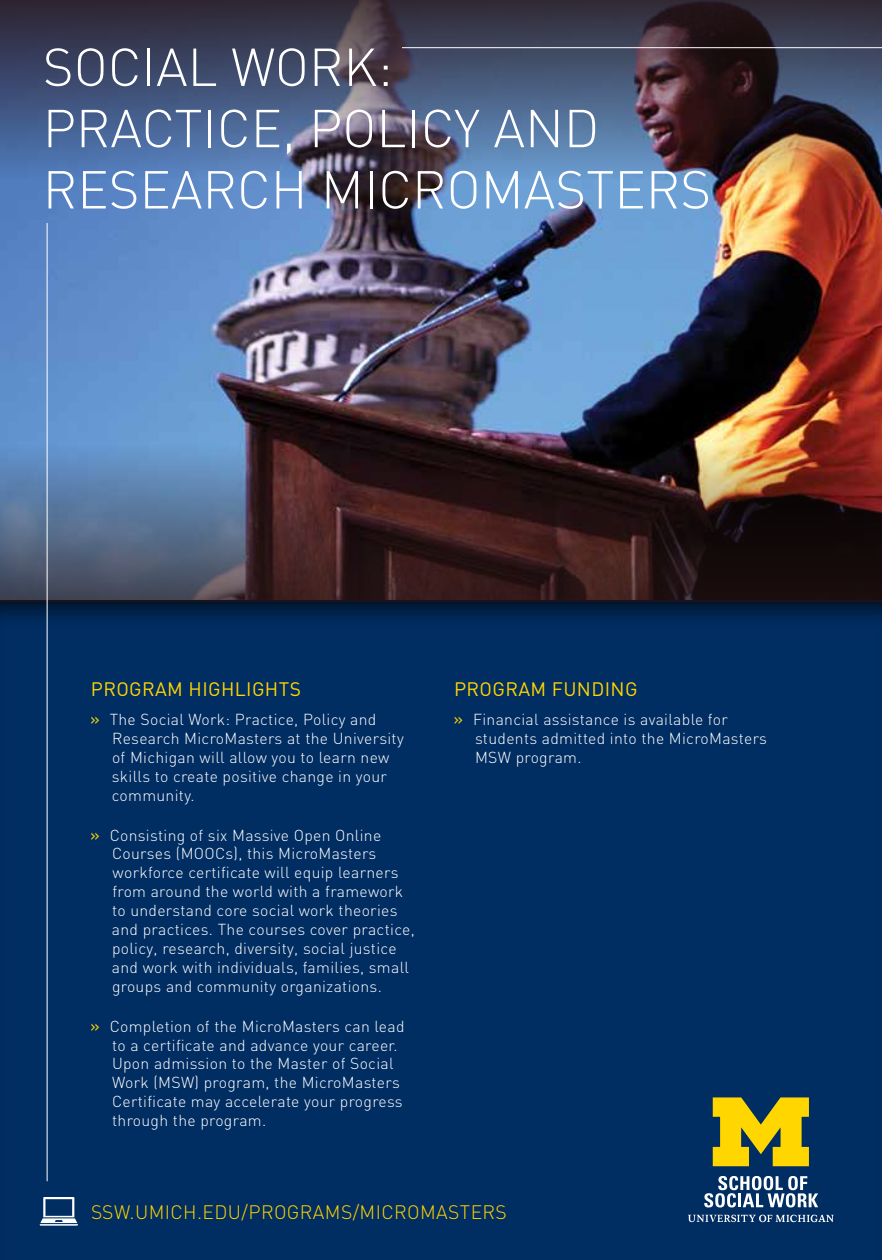
<style>
.page{position:relative;width:882px;height:1260px;background:#fff}
.page>*{position:absolute;margin:0;border:0;box-sizing:border-box;transform-origin:0 0}
.t1{font:300 52.5px/61.2px "DIN";color:#fff}
.t2{font:300 19.25px "DIN";letter-spacing:.02em;color:#ffd600}
.t3{font:19.25px "DIN";letter-spacing:.02em;color:#ffd600}
.t4{font:300 15.75px/18.9px "DIN";letter-spacing:.02em;color:#fff}
.s1{font-weight:400;font-size:17.5px;color:#ffd600}
</style>
<div class="page">
<img style="left:0;top:179px;width:882px;height:265px">
<div style="left:0;top:600px;width:882px;height:660px;background:#002d62"></div>
<img style="left:0;top:0;width:882px;height:179px">
<hr style="left:402px;top:47px;width:480px;height:1px;background:#fff">
<svg style="left:40px;top:1197px;width:38px;height:29px"></svg>
<svg style="left:0;top:444px;width:882px;height:158px"></svg>
<hr style="left:47px;top:223px;width:1px;height:958px;background:#fff">
<svg style="left:704px;top:1176px;width:114px;height:31px"></svg>
<svg style="left:688px;top:1215px;width:146px;height:7px"></svg>
<svg style="left:713px;top:1097px;width:96px;height:69px"></svg>
<h1 class="t1" style="left:43px;top:36px;width:670px">SOCIAL WORK:<br>PRACTICE, POLICY AND<br>RESEARCH MICROMASTERS</h1>
<p class="t3" style="left:91px;top:677px;width:212px">PROGRAM HIGHLIGHTS</p>
<p class="t4" style="left:112px;top:710px;width:294px;text-indent:-22px"><span class="s1">»</span> The Social Work: Practice, Policy and Research MicroMasters at the University of Michigan will allow you to learn new skills to create positive change in your community.</p>
<p class="t4" style="left:112px;top:825px;width:304px;text-indent:-22px"><span class="s1">»</span> Consisting of six Massive Open Online Courses (MOOCs), this MicroMasters workforce certificate will equip learners from around the world with a framework to understand core social work theories and practices. The courses cover practice, policy, research, diversity, social justice and work with individuals, families, small groups and community organizations.</p>
<p class="t4" style="left:112px;top:1016px;width:294px;text-indent:-22px"><span class="s1">»</span> Completion of the MicroMasters can lead to a certificate and advance your career.<br>Upon admission to the Master of Social Work (MSW) program, the MicroMasters Certificate may accelerate your progress through the program.</p>
<p class="t3" style="left:454px;top:677px;width:185px">PROGRAM FUNDING</p>
<p class="t4" style="left:475px;top:710px;width:294px;text-indent:-21px"><span class="s1">»</span> Financial assistance is available for students admitted into the MicroMasters<br>MSW program.</p>
<p class="t2" style="left:91px;top:1200px;width:417px">SSW.UMICH.EDU/PROGRAMS/MICROMASTERS</p>
</div>
